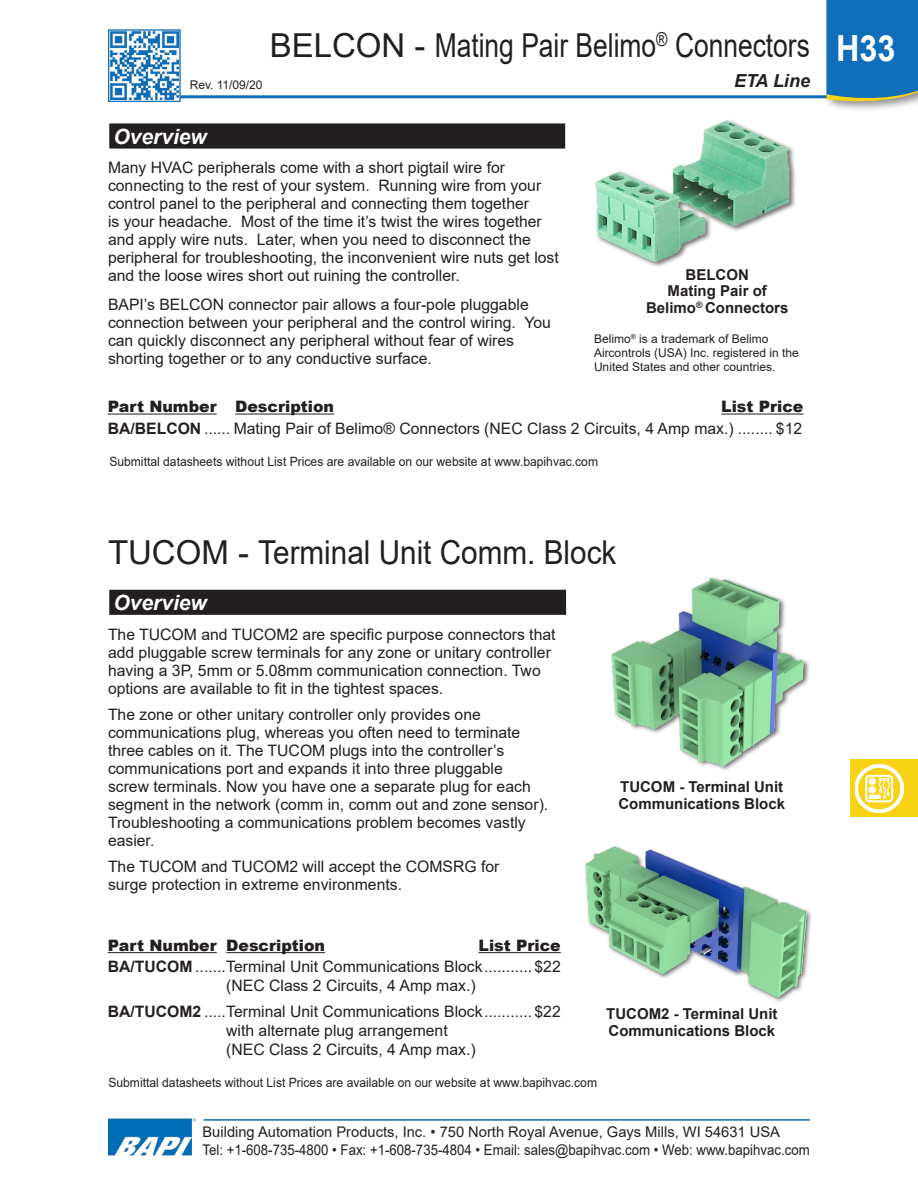
<style>
.page{position:relative;width:918px;height:1188px;background:#fff}
.page>*{position:absolute;margin:0;border:0;box-sizing:border-box;transform-origin:0 0}
.t1{font:700 36px "Arial";color:#fff;scale:.9 1}
.Sub_Section_Title{font:33px "Arial";color:#231f20}
.Subhead{font:italic 700 21px "Arial";color:#fff}
.t2{font:italic 700 18px "Arial";color:#231f20}
.t3{font:15.75px/18px "Arial";color:#231f20}
.t4{font:900 15.75px "Arial";color:#231f20}
.Pict_Title{font:700 15px/16.5px "Arial";color:#231f20}
.t5{font:14.7px/18px "Arial";color:#231f20}
.t6{font:12.75px "Arial";color:#231f20;scale:.95 1}
.Body_text{font:12px/14.4px "Arial";color:#231f20}
.s1{font-weight:700}
</style>
<div class="page">
<hr style="left:124px;top:95px;width:761px;height:3px;background:#0e6eb8">
<svg style="left:110px;top:31px;width:69px;height:67px"></svg>
<img style="left:110px;top:32px;width:68px;height:68px">
<div style="left:108px;top:29px;width:73px;height:73px;border:1px solid #0e6eb8"></div>
<div style="left:823px;top:0;width:95px;height:112px;background:#231f20;opacity:.5"></div>
<svg style="left:826px;top:0;width:92px;height:106px;background:#2277b4"></svg>
<hr style="left:204px;top:1119px;width:606px;height:2px;background:#0e6eb8">
<img style="left:108px;top:1118px;width:87px;height:38px">
<div style="left:850px;top:759px;width:68px;height:57px;background:#f8d215"></div>
<img style="left:856px;top:764px;width:48px;height:49px">
<div style="left:110px;top:124px;width:454px;height:24px;background:#231f20"></div>
<div style="left:109px;top:123px;width:456px;height:26px;border:2px solid #231f20"></div>
<div style="left:110px;top:590px;width:455px;height:24px;background:#231f20"></div>
<div style="left:109px;top:590px;width:457px;height:25px;border:2px solid #231f20"></div>
<div style="left:593px;top:118px;width:203px;height:151px;background:#231f20;opacity:.65"></div>
<img style="left:595px;top:122px;width:128px;height:140px">
<div style="left:610px;top:576px;width:200px;height:196px;background:#231f20;opacity:.65"></div>
<img style="left:610px;top:578px;width:193px;height:194px">
<img style="left:585px;top:846px;width:227px;height:156px">
<hr style="left:108px;top:952px;width:109px;height:1px;background:#231f20">
<hr style="left:226px;top:952px;width:99px;height:1px;background:#231f20">
<hr style="left:479px;top:952px;width:82px;height:1px;background:#231f20">
<hr style="left:108px;top:414px;width:109px;height:1px;background:#231f20">
<hr style="left:235px;top:414px;width:99px;height:1px;background:#231f20">
<hr style="left:721px;top:414px;width:82px;height:1px;background:#231f20">
<p class="Body_text" style="left:190px;top:77px;width:74px">Rev. 11/09/20</p>
<p class="Sub_Section_Title" style="left:270px;top:23px;width:542px">BELCON - Mating Pair Belimo<sup>®</sup> Connectors</p>
<p class="t2" style="left:734px;top:69px;width:78px">ETA Line</p>
<p class="Subhead" style="left:114px;top:123px;width:95px">Overview</p>
<p class="t3" style="left:108px;top:158px;width:452px">Many HVAC peripherals come with a short pigtail wire for connecting to the rest of your system. Running wire from your control panel to the peripheral and connecting them together<br>is your headache. Most of the time it’s twist the wires together and apply wire nuts. Later, when you need to disconnect the peripheral for troubleshooting, the inconvenient wire nuts get lost and the loose wires short out ruining the controller.</p>
<p class="t3" style="left:108px;top:295px;width:445px">BAPI’s BELCON connector pair allows a four-pole pluggable connection between your peripheral and the control wiring. You can quickly disconnect any peripheral without fear of wires shorting together or to any conductive surface.</p>
<p class="Pict_Title" style="left:686px;top:266px;width:65px">BELCON</p>
<p class="Pict_Title" style="left:646px;top:283px;width:144px;text-align:center">Mating Pair of<br>Belimo<sup>®</sup> Connectors</p>
<p class="Body_text" style="left:594px;top:331px;width:206px">Belimo<sup>®</sup> is a trademark of Belimo<br>Aircontrols (USA) Inc. registered in the<br>United States and other countries.</p>
<p class="t4" style="left:108px;top:395px;width:228px">Part Number Description</p>
<p class="t4" style="left:721px;top:395px;width:84px">List Price</p>
<p class="t3" style="left:108px;top:419px;width:696px"><span class="s1">BA/BELCON</span> ...... Mating Pair of Belimo® Connectors (NEC Class 2 Circuits, 4 Amp max.) ........ $12</p>
<p class="t6" style="left:109px;top:453px;width:516px">Submittal datasheets without List Prices are available on our website at www.bapihvac.com</p>
<p class="Sub_Section_Title" style="left:108px;top:529px;width:510px">TUCOM - Terminal Unit Comm. Block</p>
<p class="Subhead" style="left:114px;top:589px;width:95px">Overview</p>
<p class="t3" style="left:108px;top:626px;width:449px">The TUCOM and TUCOM2 are specific purpose connectors that add pluggable screw terminals for any zone or unitary controller having a 3P, 5mm or 5.08mm communication connection. Two options are available to fit in the tightest spaces.</p>
<p class="t3" style="left:108px;top:706px;width:442px">The zone or other unitary controller only provides one communications plug, whereas you often need to terminate three cables on it. The TUCOM plugs into the controller’s communications port and expands it into three pluggable<br>screw terminals. Now you have one a separate plug for each segment in the network (comm in, comm out and zone sensor).<br>Troubleshooting a communications problem becomes vastly easier.</p>
<p class="t3" style="left:108px;top:858px;width:393px">The TUCOM and TUCOM2 will accept the COMSRG for surge protection in extreme environments.</p>
<p class="Pict_Title" style="left:618px;top:779px;width:168px">TUCOM - Terminal Unit<br>Communications Block</p>
<p class="t4" style="left:108px;top:934px;width:219px">Part Number Description</p>
<p class="t4" style="left:479px;top:934px;width:84px">List Price</p>
<p class="t3" style="left:108px;top:958px;width:454px"><span class="s1">BA/TUCOM</span> .......Terminal Unit Communications Block........... $22</p>
<p class="t3" style="left:226px;top:977px;width:251px">(NEC Class 2 Circuits, 4 Amp max.)</p>
<p class="t3" style="left:108px;top:1002px;width:454px"><span class="s1">BA/TUCOM2</span> .....Terminal Unit Communications Block........... $22</p>
<p class="t3" style="left:226px;top:1021px;width:223px">with alternate plug arrangement</p>
<p class="t3" style="left:226px;top:1040px;width:251px">(NEC Class 2 Circuits, 4 Amp max.)</p>
<p class="t6" style="left:108px;top:1074px;width:516px">Submittal datasheets without List Prices are available on our website at www.bapihvac.com</p>
<p class="Pict_Title" style="left:606px;top:1006px;width:173px">TUCOM2 - Terminal Unit<br>Communications Block</p>
<p class="t5" style="left:202px;top:1123px;width:609px">Building Automation Products, Inc. • 750 North Royal Avenue, Gays Mills, WI 54631 USA<br>Tel: +1-608-735-4800 • Fax: +1-608-735-4804 • Email: sales@bapihvac.com • Web: www.bapihvac.com</p>
<h1 class="t1" style="left:836px;top:23px;width:68px">H33</h1>
</div>
